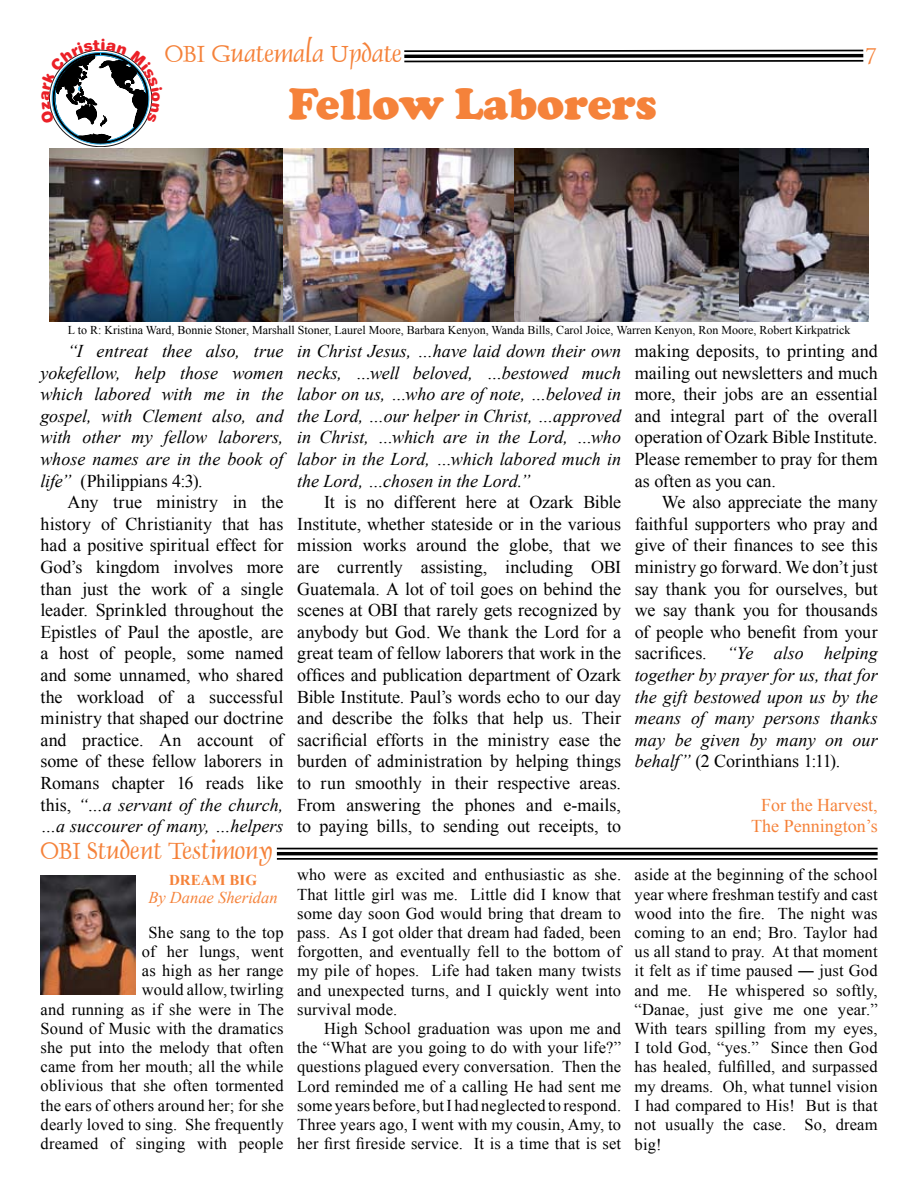
<style>
.page{position:relative;width:918px;height:1188px;background:#fff}
.page>*{position:absolute;margin:0;border:0;box-sizing:border-box;transform-origin:0 0}
.t1{font:900 45px "Cooper";color:#f5823a}
.t2{font:27px "Dauphin Plain";color:#f5823a}
.t3{font:21px "Trajan Pro";color:#f5823a}
.t4{font:18px/21.6px "Times New Roman";color:#000;text-align:justify}
.t5{font:italic 18px/21.6px "Times New Roman";color:#000;text-align:justify}
.t6{font:18px/21.6px "Times New Roman";color:#f5823a;text-align:center}
.t7{font:16.5px/19.2px "Times New Roman";letter-spacing:.01em;color:#000;text-align:justify}
.t8{font:italic 16.5px "Times New Roman";color:#f5823a}
.t9{font:700 15px "Times New Roman";color:#f5823a}
.t10{font:12px "Times New Roman";color:#000}
.s1{font-style:italic}
.s2{font-style:normal}
</style>
<div class="page">
<svg style="left:404px;top:49px;width:460px;height:14px"></svg>
<img style="left:49px;top:148px;width:820px;height:174px">
<hr style="left:277px;top:848px;width:601px;height:1px;background:#000">
<hr style="left:277px;top:852px;width:601px;height:3px;background:#000">
<hr style="left:277px;top:858px;width:601px;height:2px;background:#000">
<img style="left:41px;top:876px;width:94px;height:118px">
<svg style="left:49px;top:49px;width:104px;height:95px"></svg>
<h2 class="t2" style="left:165px;top:36px;width:239px">OBI Guatemala Update</h2>
<h1 class="t1" style="left:288px;top:78px;width:370px">Fellow Laborers</h1>
<p class="t3" style="left:865px;top:43px;width:13px">7</p>
<p class="t10" style="left:68px;top:322px;width:784px">L to R: Kristina Ward, Bonnie Stoner, Marshall Stoner, Laurel Moore, Barbara Kenyon, Wanda Bills, Carol Joice, Warren Kenyon, Ron Moore, Robert Kirkpatrick</p>
<p class="t5" style="left:297px;top:340px;width:325px">in Christ Jesus, …have laid down their own necks, …well beloved, …bestowed much labor on us, …who are of note, …beloved in the Lord, …our helper in Christ, …approved in Christ, …which are in the Lord, …who labor in the Lord, …which labored much in the Lord, …chosen in the Lord.”</p>
<p class="t4" style="left:297px;top:491px;width:326px;text-indent:27px">It is no different here at Ozark Bible Institute, whether stateside or in the various mission works around the globe, that we are currently assisting, including OBI Guatemala. A lot of toil goes on behind the scenes at OBI that rarely gets recognized by anybody but God. We thank the Lord for a great team of fellow laborers that work in the offices and publication department of Ozark Bible Institute. Paul’s words echo to our day and describe the folks that help us. Their sacrificial efforts in the ministry ease the burden of administration by helping things to run smoothly in their respective areas.<br>From answering the phones and e-mails, to paying bills, to sending out receipts, to</p>
<p class="t4" style="left:635px;top:340px;width:244px">making deposits, to printing and mailing out newsletters and much more, their jobs are an essential and integral part of the overall operation of Ozark Bible Institute.<br>Please remember to pray for them as often as you can.</p>
<p class="t4" style="left:635px;top:491px;width:244px;text-indent:27px">We also appreciate the many faithful supporters who pray and give of their finances to see this ministry go forward. We don’t just say thank you for ourselves, but we say thank you for thousands of people who benefit from your sacrifices. <span class="s1">“Ye also helping together by prayer for us, that for the gift bestowed upon us by the means of many persons thanks may be given by many on our behalf”</span> (2 Corinthians 1:11).</p>
<p class="t6" style="left:751px;top:793px;width:128px">For the Harvest,<br>The Pennington’s</p>
<p class="t5" style="left:40px;top:340px;width:245px;text-indent:27px">“I entreat thee also, true yokefellow, help those women which labored with me in the gospel, with Clement also, and with other my fellow laborers, whose names are in the book of life” <span class="s2">(Philippians 4:3).</span></p>
<p class="t4" style="left:40px;top:491px;width:244px;text-indent:27px">Any true ministry in the history of Christianity that has had a positive spiritual effect for God’s kingdom involves more than just the work of a single leader. Sprinkled throughout the Epistles of Paul the apostle, are a host of people, some named and some unnamed, who shared the workload of a successful ministry that shaped our doctrine and practice. An account of some of these fellow laborers in Romans chapter 16 reads like this, <span class="s1">“…a servant of the church, …a succourer of many, …helpers</span></p>
<h2 class="t2" style="left:41px;top:834px;width:233px">OBI Student Testimony</h2>
<p class="t9" style="left:169px;top:870px;width:89px">DREAM BIG</p>
<p class="t8" style="left:148px;top:886px;width:131px">By Danae Sheridan</p>
<p class="t7" style="left:41px;top:922px;width:245px;text-align:right">She sang to the top<br>of her lungs, went<br>as high as her range<br>would allow, twirling<br>and running as if she were in The<br>Sound of Music with the dramatics she put into the melody that often came from her mouth; all the while oblivious that she often tormented the ears of others around her; for she dearly loved to sing. She frequently dreamed of singing with people</p>
<p class="t7" style="left:297px;top:865px;width:326px">who were as excited and enthusiastic as she.<br>That little girl was me. Little did I know that some day soon God would bring that dream to pass. As I got older that dream had faded, been forgotten, and eventually fell to the bottom of my pile of hopes. Life had taken many twists and unexpected turns, and I quickly went into survival mode.</p>
<p class="t7" style="left:297px;top:1019px;width:326px;text-indent:27px">High School graduation was upon me and the “What are you going to do with your life?” questions plagued every conversation. Then the Lord reminded me of a calling He had sent me some years before, but I had neglected to respond.<br>Three years ago, I went with my cousin, Amy, to her first fireside service. It is a time that is set</p>
<p class="t7" style="left:635px;top:865px;width:245px">aside at the beginning of the school year where freshman testify and cast wood into the fire. The night was coming to an end; Bro. Taylor had us all stand to pray. At that moment it felt as if time paused ― just God and me. He whispered so softly, “Danae, just give me one year.” With tears spilling from my eyes, I told God, “yes.” Since then God has healed, fulfilled, and surpassed my dreams. Oh, what tunnel vision I had compared to His! But is that not usually the case. So, dream big!</p>
</div>
